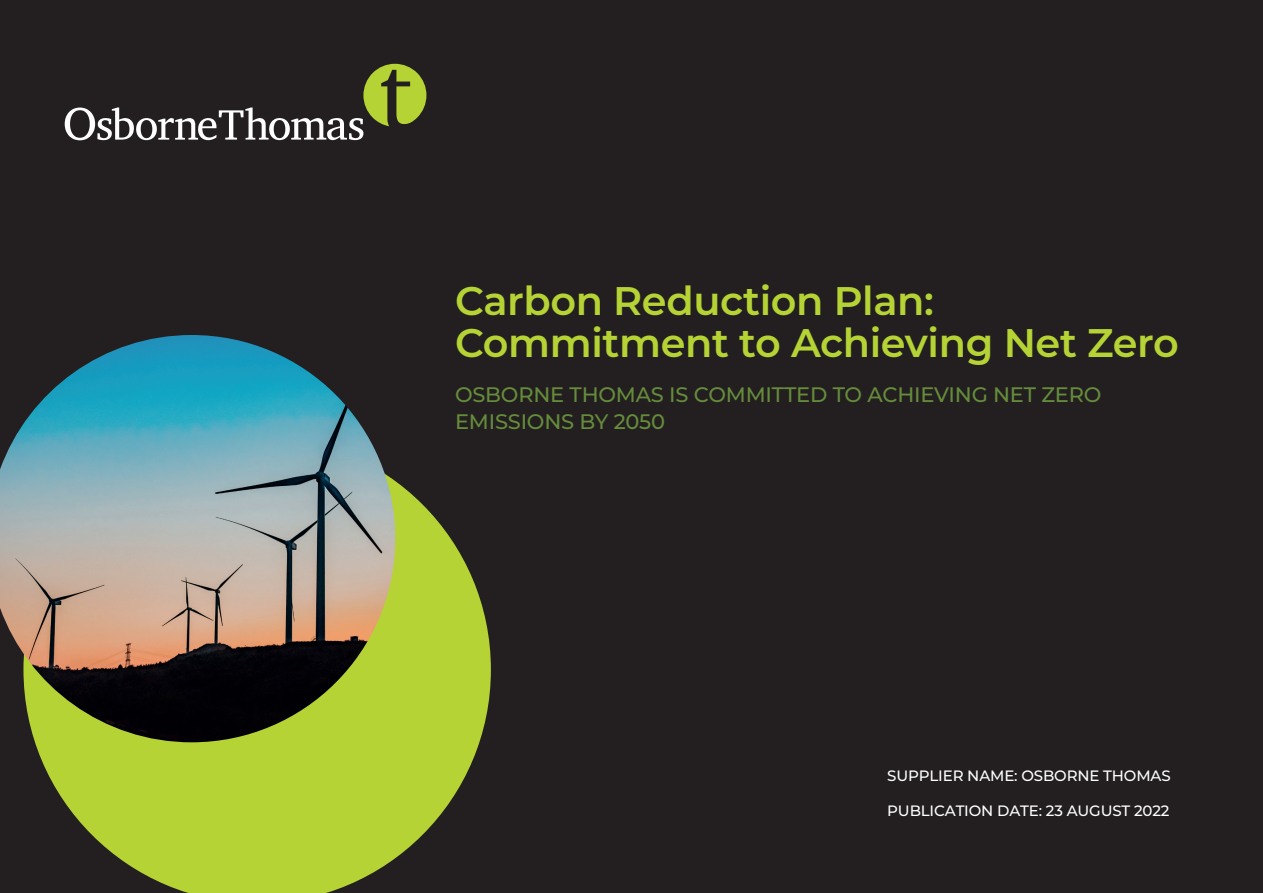
<style>
.page{position:relative;width:1263px;height:893px;background:#231f20}
.page>*{position:absolute;margin:0;border:0;box-sizing:border-box;transform-origin:0 0}
.t1{font:600 39.9px/42px "Montserrat";letter-spacing:-.01em;color:#b5d334}
.t2{font:500 21px/27.3px "Montserrat";letter-spacing:-.01em;color:#658c3b}
.t3{font:500 15px "Montserrat";letter-spacing:-.01em;color:#fff}
</style>
<div class="page">
<svg style="left:35px;top:481px;width:456px;height:412px;fill:#b5d334"></svg>
<img style="left:0;top:335px;width:395px;height:407px">
<svg style="left:65px;top:64px;width:361px;height:76px"></svg>
<h1 class="t1" style="left:455px;top:278px;width:725px">Carbon Reduction Plan:<br>Commitment to Achieving Net Zero</h1>
<p class="t2" style="left:455px;top:380px;width:648px">OSBORNE THOMAS IS COMMITTED TO ACHIEVING NET ZERO<br>EMISSIONS BY 2050</p>
<p class="t3" style="left:887px;top:765px;width:285px">SUPPLIER NAME: OSBORNE THOMAS</p>
<p class="t3" style="left:887px;top:800px;width:284px">PUBLICATION DATE: 23 AUGUST 2022</p>
</div>
